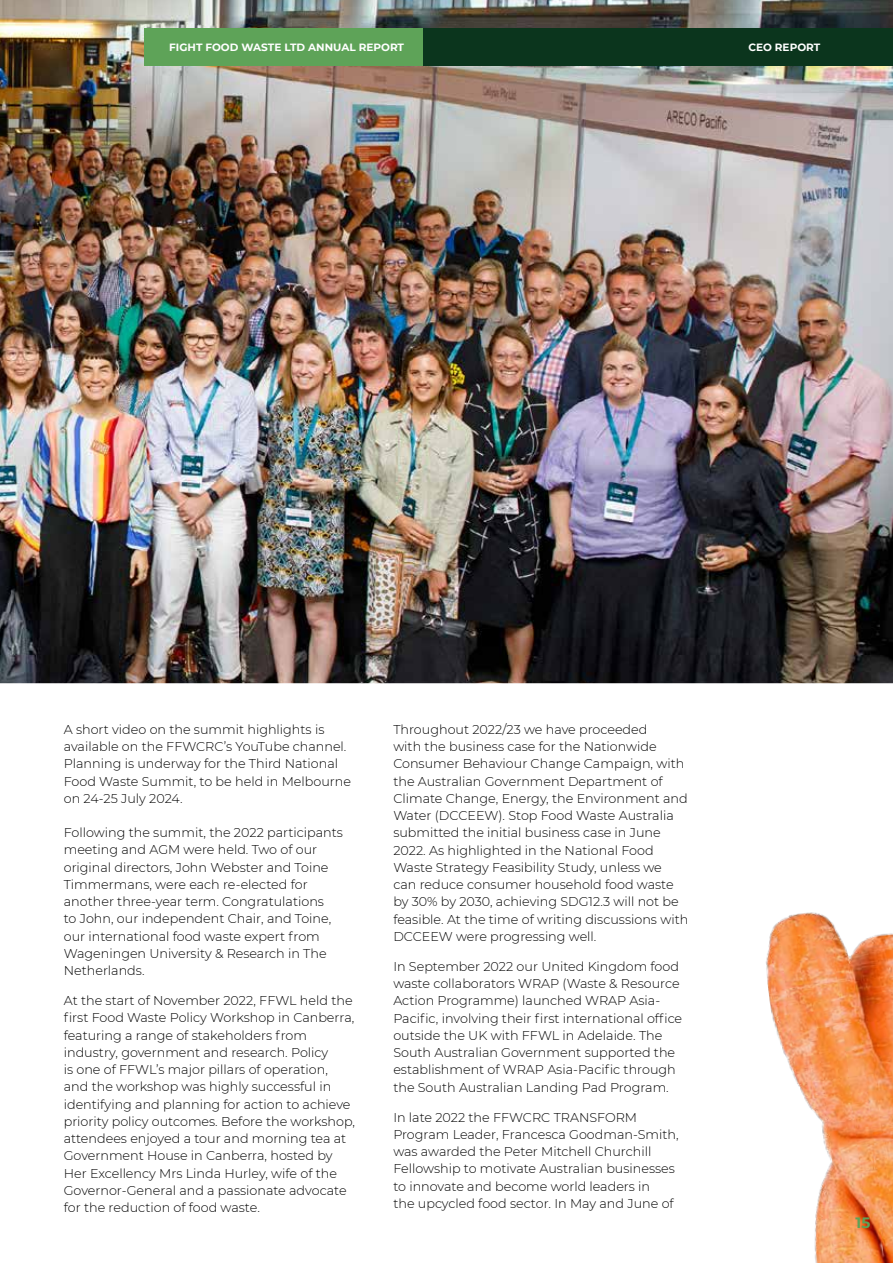
<style>
.page{position:relative;width:893px;height:1263px;background:#fff}
.page>*{position:absolute;margin:0;border:0;box-sizing:border-box;transform-origin:0 0}
.t1{font:700 15px "Montserrat";color:#5ea358}
.t2{font:300 12.75px/17.2px "Montserrat";color:#000}
.t3{font:700 10.5px "Montserrat";color:#fff}
</style>
<div class="page">
<img style="left:0;top:0;width:893px;height:683px">
<img style="left:766px;top:912px;width:127px;height:351px">
<div style="left:144px;top:28px;width:749px;height:38px;background:#5ea358"></div>
<div style="left:423px;top:28px;width:470px;height:38px;background:#0b351d"></div>
<p class="t3" style="left:169px;top:40px;width:236px">FIGHT FOOD WASTE LTD ANNUAL REPORT</p>
<p class="t3" style="left:748px;top:40px;width:73px">CEO REPORT</p>
<p class="t2" style="left:64px;top:720px;width:289px">A short video on the summit highlights is available on the FFWCRC’s YouTube channel.<br>Planning is underway for the Third National Food Waste Summit, to be held in Melbourne on 24-25 July 2024.</p>
<p class="t2" style="left:64px;top:823px;width:281px">Following the summit, the 2022 participants meeting and AGM were held. Two of our original directors, John Webster and Toine Timmermans, were each re-elected for another three-year term. Congratulations<br>to John, our independent Chair, and Toine, our international food waste expert from Wageningen University &amp; Research in The Netherlands.</p>
<p class="t2" style="left:64px;top:991px;width:293px">At the start of November 2022, FFWL held the first Food Waste Policy Workshop in Canberra, featuring a range of stakeholders from industry, government and research. Policy<br>is one of FFWL’s major pillars of operation, and the workshop was highly successful in identifying and planning for action to achieve priority policy outcomes. Before the workshop, attendees enjoyed a tour and morning tea at Government House in Canberra, hosted by Her Excellency Mrs Linda Hurley, wife of the Governor-General and a passionate advocate for the reduction of food waste.</p>
<p class="t2" style="left:393px;top:720px;width:296px">Throughout 2022/23 we have proceeded<br>with the business case for the Nationwide Consumer Behaviour Change Campaign, with the Australian Government Department of Climate Change, Energy, the Environment and Water (DCCEEW). Stop Food Waste Australia submitted the initial business case in June 2022. As highlighted in the National Food Waste Strategy Feasibility Study, unless we<br>can reduce consumer household food waste by 30% by 2030, achieving SDG12.3 will not be feasible. At the time of writing discussions with DCCEEW were progressing well.</p>
<p class="t2" style="left:393px;top:957px;width:290px">In September 2022 our United Kingdom food waste collaborators WRAP (Waste &amp; Resource Action Programme) launched WRAP Asia-Pacific, involving their first international office outside the UK with FFWL in Adelaide. The South Australian Government supported the establishment of WRAP Asia-Pacific through the South Australian Landing Pad Program.</p>
<p class="t2" style="left:393px;top:1108px;width:287px">In late 2022 the FFWCRC TRANSFORM Program Leader, Francesca Goodman-Smith, was awarded the Peter Mitchell Churchill Fellowship to motivate Australian businesses to innovate and become world leaders in<br>the upcycled food sector. In May and June of</p>
<p class="t1" style="left:855px;top:1212px;width:16px">15</p>
</div>
